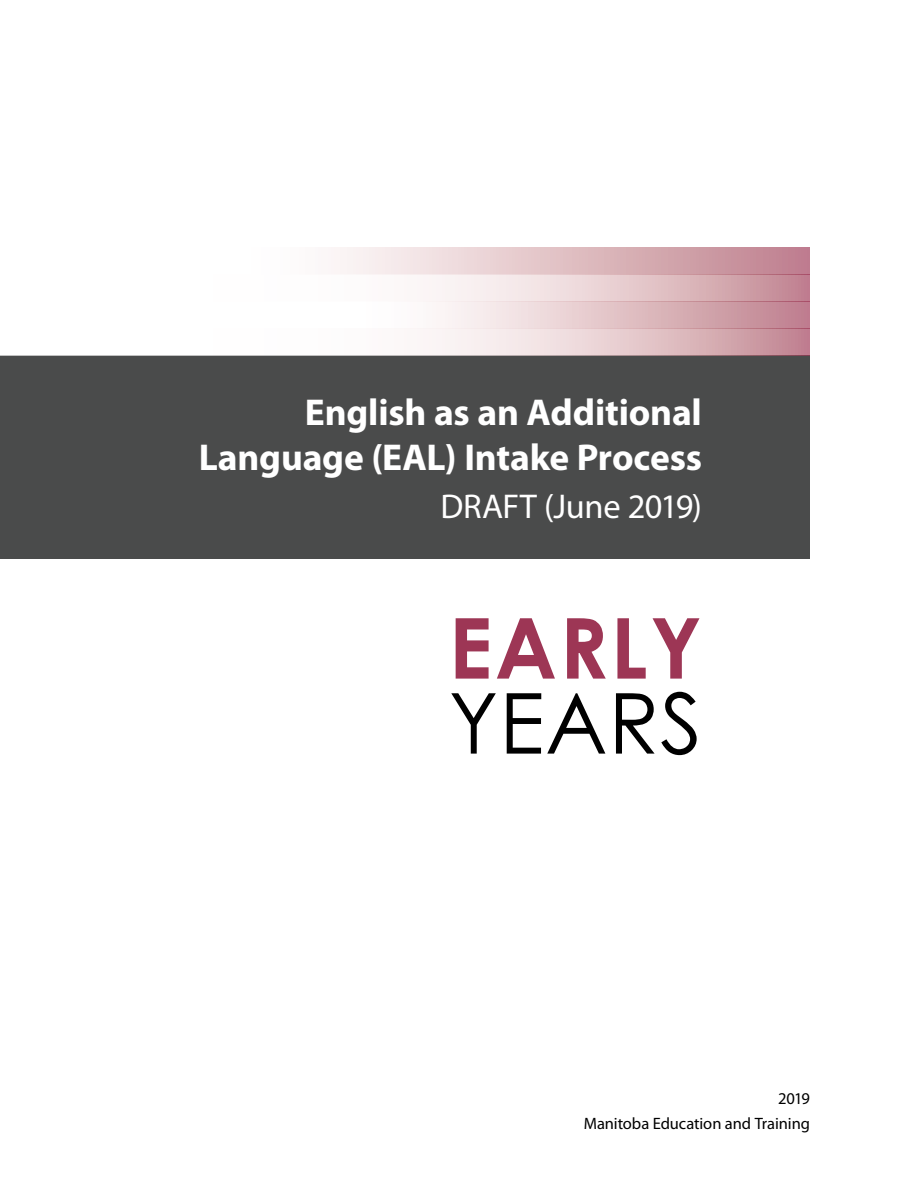
<style>
.page{position:relative;width:918px;height:1188px;background:#fff}
.page>*{position:absolute;margin:0;border:0;box-sizing:border-box;transform-origin:0 0}
.t1{font:700 84px "Century Gothic";letter-spacing:.03em;color:#9d3655}
.t2{font:84px "Century Gothic";letter-spacing:.01em;color:#000}
.t3{font:700 37.5px/45px "Myriad Pro";letter-spacing:-.005em;color:#fff;text-align:right}
.t4{font:34.5px "Myriad Pro";letter-spacing:-.01em;color:#fff}
.t5{font:16.5px/24.5px "Myriad Pro";letter-spacing:-.005em;color:#000;text-align:right}
</style>
<div class="page">
<div style="left:0;top:356px;width:810px;height:203px;background:#4a4b4b"></div>
<svg style="left:340px;top:248px;width:470px;height:27px;background:#ddbbc1"></svg>
<svg style="left:426px;top:275px;width:384px;height:27px;background:#e3c6ca"></svg>
<svg style="left:417px;top:302px;width:393px;height:27px;background:#e0c0c5"></svg>
<svg style="left:0;top:329px;width:810px;height:27px"></svg>
<p class="t3" style="left:199px;top:389px;width:505px">English as an Additional<br>Language (EAL) Intake Process</p>
<p class="t4" style="left:440px;top:485px;width:263px">DRAFT (June 2019)</p>
<h1 class="t1" style="left:449px;top:584px;width:255px">EARLY</h1>
<h1 class="t2" style="left:449px;top:665px;width:255px">YEARS</h1>
<p class="t5" style="left:584px;top:1086px;width:228px">2019<br>Manitoba Education and Training</p>
</div>
